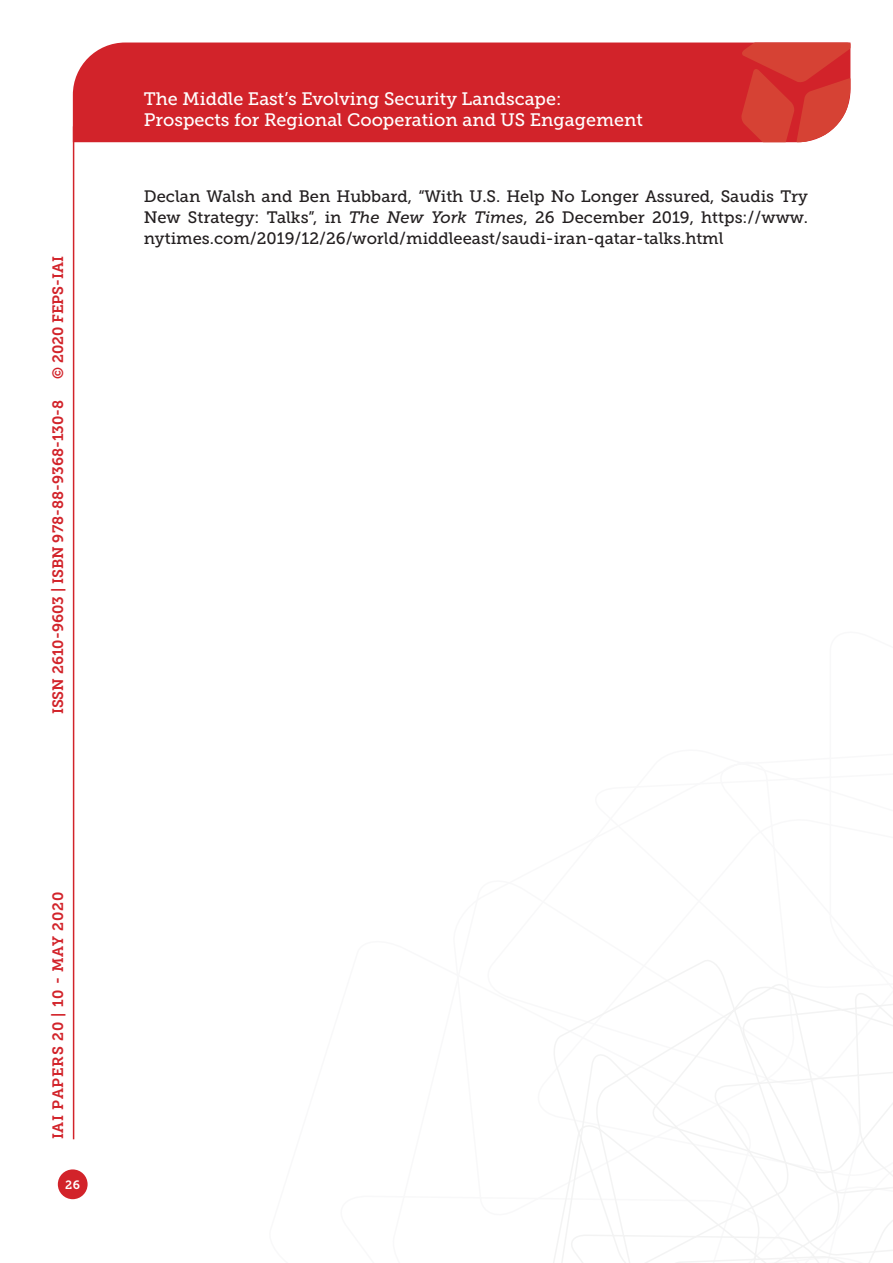
<style>
.page{position:relative;width:893px;height:1263px;background:#fff}
.page>*{position:absolute;margin:0;border:0;box-sizing:border-box;transform-origin:0 0}
.t1{font:18px/21.6px "Museo Slab 500";color:#fff}
.Testo{font:16.5px/21px "Museo Slab 500";color:#231f20;text-align:justify}
.t2{font:15px "Museo Slab 700";color:#d2232a}
.t3{font:15px "Museo Slab 700";letter-spacing:.05em;color:#d2232a}
.t4{font:12px "Museo Slab 700";color:#fff}
.s1{font-style:italic}
</style>
<div class="page">
<svg style="left:553px;top:960px;width:340px;height:303px"></svg>
<div style="left:73px;top:43px;width:668px;height:99px;background:#d2232a"></div>
<svg style="left:741px;top:43px;width:109px;height:99px;background:#d6433b"></svg>
<div style="left:58px;top:1169px;width:30px;height:30px;background:#d2232a;border-radius:50%"></div>
<hr style="left:73px;top:126px;width:1px;height:1013px;background:#d2232a">
<p class="t2" style="left:50px;top:379px;width:125px;rotate:-90deg">© 2020 FEPS-IAI</p>
<p class="t2" style="left:49px;top:714px;width:316px;rotate:-90deg">ISSN 2610-9603 | ISBN 978-88-9368-130-8</p>
<p class="t1" style="left:144px;top:88px;width:500px">The Middle East’s Evolving Security Landscape:<br>Prospects for Regional Cooperation and US Engagement</p>
<p class="Testo" style="left:144px;top:186px;width:666px">Declan Walsh and Ben Hubbard, “With U.S. Help No Longer Assured, Saudis Try New Strategy: Talks”, in <span class="s1">The New York Times</span>, 26 December 2019, https://www. nytimes.com/2019/12/26/world/middleeast/saudi-iran-qatar-talks.html</p>
<p class="t3" style="left:50px;top:1139px;width:249px;rotate:-90deg">IAI PAPERS 20 | 10 - MAY 2020</p>
<p class="t4" style="left:65px;top:1178px;width:16px">26</p>
</div>
